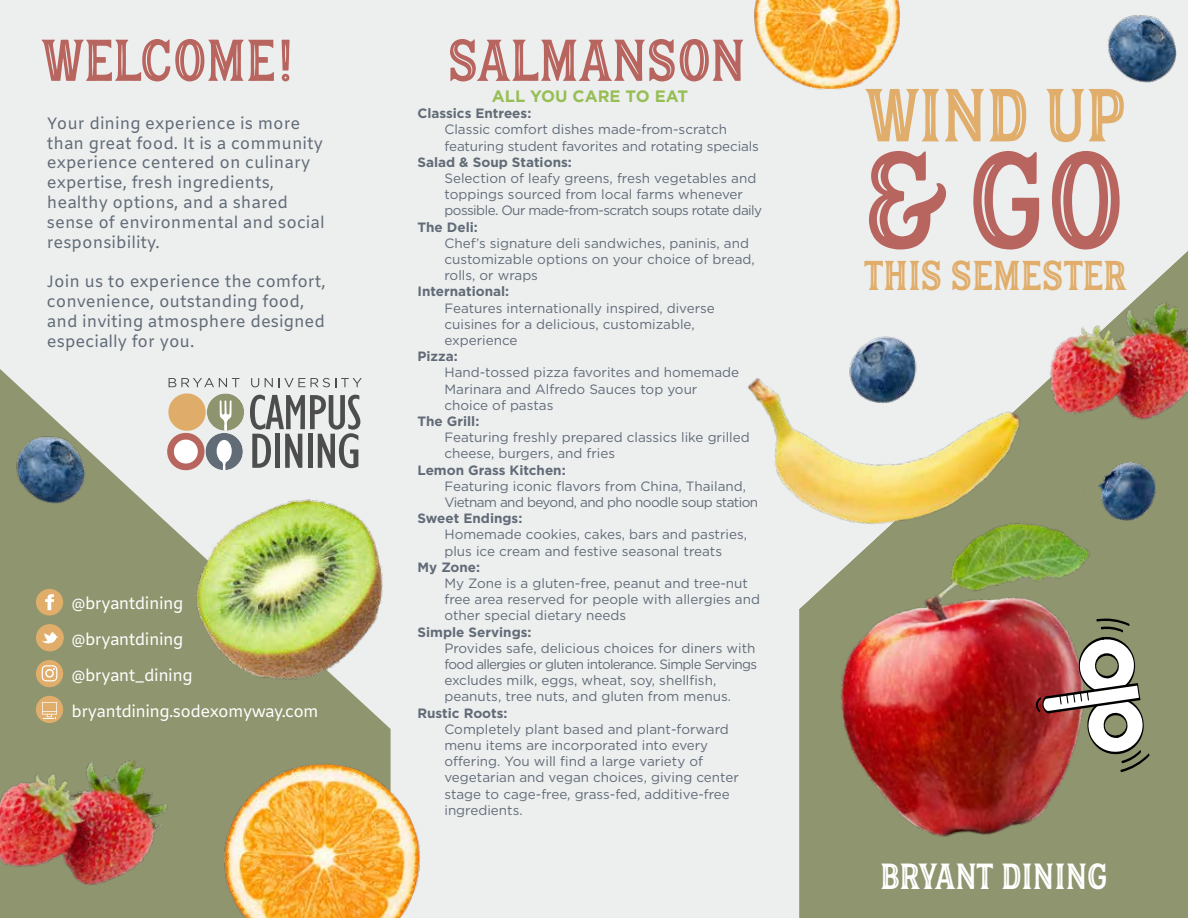
<style>
.page{position:relative;width:1188px;height:918px;background:#fff}
.page>*{position:absolute;margin:0;border:0;box-sizing:border-box;transform-origin:0 0}
.t1{font:127.5px "Hanley Block Display Inline";color:#b8655f}
.t2{font:69.9px "Hanley Block Display Inline";letter-spacing:-.005em;color:#e0ad6a}
.t3{font:54.9px "Hanley Block Display Inline";letter-spacing:-.005em;color:#b8655f}
.t4{font:38.85px "Hanley Block Display Inline";color:#e0ad6a}
.t5{font:33.9px "Hanley Block Display Inline";letter-spacing:-.005em;color:#fff}
.t6{font:16.5px/19.8px "Amiko";color:#616b77}
.t7{font:16.5px/36px "Amiko";letter-spacing:-.035em;color:#fff}
.t8{font:700 16.5px "Gotham";color:#97be54}
.t9{font:13.5px/16.2px "Gotham";color:#616b77}
.t10{font:700 13.5px "Gotham";color:#616b77}
.t11{font:13.5px/16.2px "Gotham";letter-spacing:-.035em;color:#616b77}
</style>
<div class="page">
<div style="left:0;top:0;width:804px;height:918px;background:#edefef"></div>
<div style="left:799px;top:609px;width:389px;height:309px;background:#8f956e"></div>
<svg style="left:0;top:369px;width:391px;height:549px;fill:#8f956e"></svg>
<div style="left:804px;top:0;width:384px;height:609px;background:#edefef"></div>
<img style="left:799px;top:489px;width:366px;height:387px">
<svg style="left:1033px;top:618px;width:117px;height:154px"></svg>
<img style="left:1031px;top:265px;width:157px;height:190px">
<img style="left:0;top:703px;width:192px;height:215px">
<div style="left:827px;top:305px;width:99px;height:34px;background:#edefef"></div>
<img style="left:0;top:405px;width:94px;height:112px">
<img style="left:1092px;top:0;width:96px;height:96px">
<img style="left:1084px;top:435px;width:86px;height:97px">
<img style="left:747px;top:339px;width:310px;height:238px">
<img style="left:754px;top:0;width:160px;height:100px">
<img style="left:205px;top:751px;width:215px;height:167px">
<img style="left:192px;top:493px;width:199px;height:191px">
<svg style="left:250px;top:395px;width:110px;height:73px"></svg>
<svg style="left:167px;top:393px;width:77px;height:77px"></svg>
<svg style="left:169px;top:378px;width:71px;height:9px"></svg>
<svg style="left:251px;top:378px;width:8px;height:9px"></svg>
<svg style="left:265px;top:378px;width:97px;height:9px"></svg>
<div style="left:36px;top:624px;width:28px;height:27px;background:#e0ad6a;border-radius:50%"></div>
<svg style="left:42px;top:632px;width:16px;height:12px"></svg>
<div style="left:36px;top:589px;width:27px;height:27px;background:#e0ad6a;border-radius:50%"></div>
<svg style="left:45px;top:594px;width:9px;height:16px"></svg>
<div style="left:36px;top:660px;width:27px;height:27px;background:#e0ad6a;border-radius:50%"></div>
<svg style="left:42px;top:665px;width:15px;height:16px"></svg>
<div style="left:36px;top:696px;width:27px;height:27px;background:#e0ad6a;border-radius:50%"></div>
<svg style="left:42px;top:702px;width:15px;height:17px"></svg>
<h3 class="t3" style="left:40px;top:27px;width:256px">WELCOME!</h3>
<p class="t6" style="left:47px;top:114px;width:279px">Your dining experience is more than great food. It is a community experience centered on culinary expertise, fresh ingredients, healthy options, and a shared sense of environmental and social responsibility.</p>
<p class="t6" style="left:47px;top:273px;width:280px">Join us to experience the comfort, convenience, outstanding food, and inviting atmosphere designed especially for you.</p>
<p class="t7" style="left:71px;top:586px;width:249px">@bryantdining<br>@bryantdining<br>@bryant_dining bryantdining.sodexomyway.com</p>
<h3 class="t3" style="left:448px;top:27px;width:299px">SALMANSON</h3>
<p class="t8" style="left:492px;top:85px;width:198px">ALL YOU CARE TO EAT</p>
<p class="t10" style="left:417px;top:105px;width:115px">Classics Entrees:</p>
<p class="t9" style="left:444px;top:121px;width:316px">Classic comfort dishes made-from-scratch featuring student favorites and rotating specials</p>
<p class="t10" style="left:417px;top:153px;width:156px">Salad &amp; Soup Stations:</p>
<p class="t9" style="left:444px;top:170px;width:319px">Selection of leafy greens, fresh vegetables and toppings sourced from local farms whenever possible. Our made-from-scratch soups rotate daily</p>
<p class="t10" style="left:417px;top:218px;width:62px">The Deli:</p>
<p class="t9" style="left:444px;top:235px;width:312px">Chef’s signature deli sandwiches, paninis, and customizable options on your choice of bread, rolls, or wraps</p>
<p class="t10" style="left:417px;top:283px;width:93px">International:</p>
<p class="t9" style="left:444px;top:300px;width:272px">Features internationally inspired, diverse cuisines for a delicious, customizable, experience</p>
<p class="t10" style="left:417px;top:348px;width:42px">Pizza:</p>
<p class="t9" style="left:444px;top:364px;width:296px">Hand-tossed pizza favorites and homemade<br>Marinara and Alfredo Sauces top your choice of pastas</p>
<p class="t10" style="left:417px;top:412px;width:63px">The Grill:</p>
<p class="t9" style="left:444px;top:429px;width:307px">Featuring freshly prepared classics like grilled cheese, burgers, and fries</p>
<p class="t10" style="left:417px;top:461px;width:150px">Lemon Grass Kitchen:</p>
<p class="t11" style="left:444px;top:478px;width:315px">Featuring iconic flavors from China, Thailand,<br>Vietnam and beyond, and pho noodle soup station</p>
<p class="t10" style="left:417px;top:510px;width:106px">Sweet Endings:</p>
<p class="t9" style="left:444px;top:526px;width:304px">Homemade cookies, cakes, bars and pastries, plus ice cream and festive seasonal treats</p>
<p class="t10" style="left:417px;top:558px;width:64px">My Zone:</p>
<p class="t9" style="left:444px;top:575px;width:317px">My Zone is a gluten-free, peanut and tree-nut free area reserved for people with allergies and other special dietary needs</p>
<p class="t10" style="left:417px;top:623px;width:116px">Simple Servings:</p>
<p class="t9" style="left:444px;top:640px;width:314px">Provides safe, delicious choices for diners with food allergies or gluten intolerance. Simple Servings excludes milk, eggs, wheat, soy, shellfish, peanuts, tree nuts, and gluten from menus.</p>
<p class="t10" style="left:417px;top:704px;width:92px">Rustic Roots:</p>
<p class="t9" style="left:444px;top:721px;width:296px">Completely plant based and plant-forward menu items are incorporated into every offering. You will find a large variety of vegetarian and vegan choices, giving center stage to cage-free, grass-fed, additive-free ingredients.</p>
<h2 class="t2" style="left:864px;top:72px;width:263px">WIND UP</h2>
<h1 class="t1" style="left:864px;top:122px;width:261px">&amp;GO</h1>
<h3 class="t4" style="left:864px;top:252px;width:265px">THIS SEMESTER</h3>
<h3 class="t5" style="left:880px;top:856px;width:228px">BRYANT DINING</h3>
</div>
